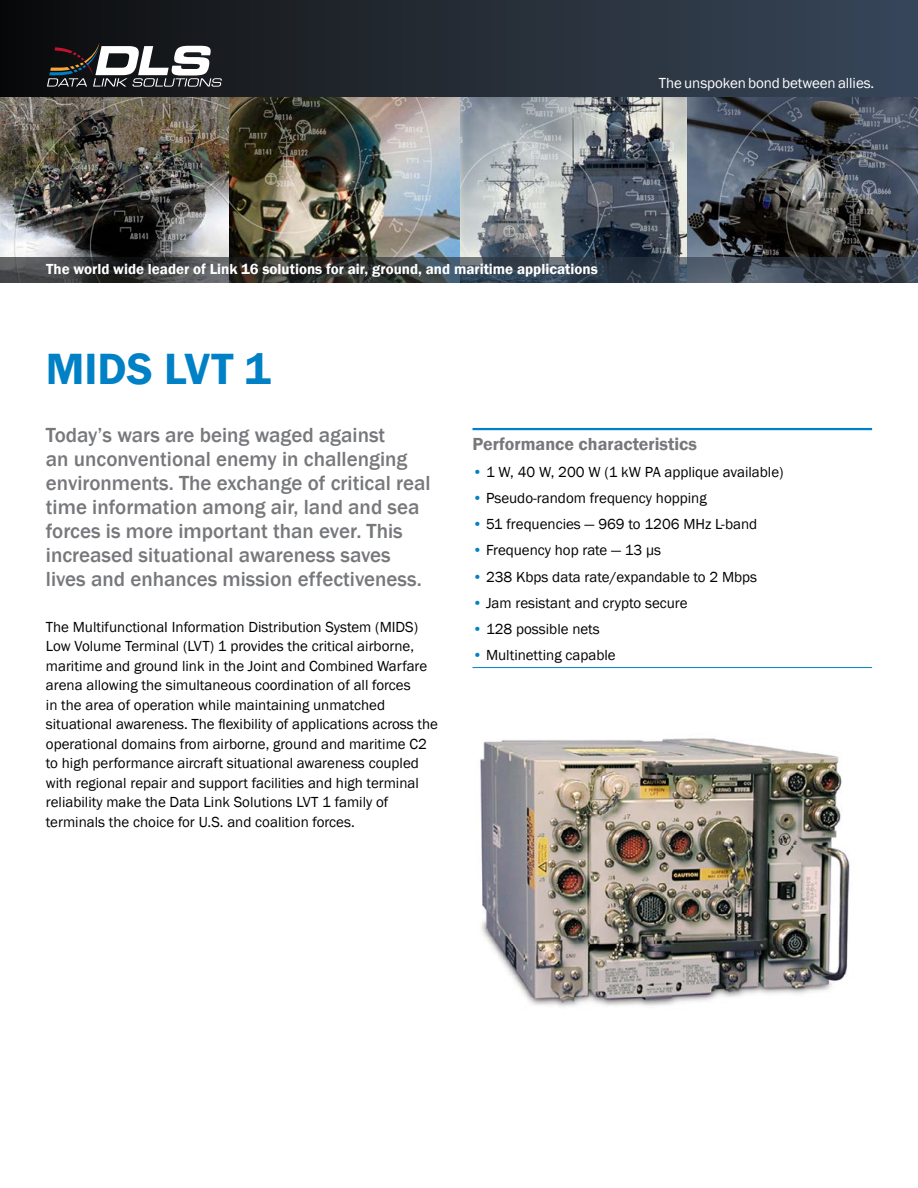
<style>
.page{position:relative;width:918px;height:1188px;background:#fff}
.page>*{position:absolute;margin:0;border:0;box-sizing:border-box;transform-origin:0 0}
.t1{font:600 45px "Franklin Gothic";color:#0081c6}
.t2{font:500 21px/24px "Franklin Gothic";color:#77787b}
.t3{font:600 18px "Franklin Gothic";color:#77787b}
.t4{font:15px/19.5px "Franklin Gothic";color:#000}
.t5{font:600 15px "Franklin Gothic";color:#fff}
.t6{font:15px "Franklin Gothic";letter-spacing:-.005em;color:#fff}
.s1{color:#0081c6}
</style>
<div class="page">
<div style="left:0;top:0;width:918px;height:281px;background:linear-gradient(to right,#0c0d0c,#3a485a)"></div>
<img style="left:0;top:97px;width:458px;height:160px">
<img style="left:458px;top:97px;width:460px;height:160px">
<svg style="left:0;top:257px;width:918px;height:26px;background:#3a4249"></svg>
<svg style="left:47px;top:43px;width:175px;height:44px"></svg>
<hr style="left:472px;top:428px;width:400px;height:2px;background:#0081c6">
<hr style="left:472px;top:667px;width:400px;height:1px;background:#0081c6">
<img style="left:480px;top:738px;width:370px;height:269px">
<p class="t6" style="left:659px;top:73px;width:217px">The unspoken bond between allies.</p>
<p class="t5" style="left:46px;top:260px;width:553px">The world wide leader of Link 16 solutions for air, ground, and maritime applications</p>
<h1 class="t1" style="left:46px;top:341px;width:227px">MIDS LVT 1</h1>
<p class="t2" style="left:46px;top:423px;width:386px">Today’s wars are being waged against<br>an unconventional enemy in challenging environments. The exchange of critical real time information among air, land and sea forces is more important than ever. This increased situational awareness saves lives and enhances mission effectiveness.</p>
<p class="t4" style="left:46px;top:617px;width:394px">The MultifunctionaI Information Distribution System (MIDS)<br>Low Volume Terminal (LVT) 1 provides the critical airborne, maritime and ground link in the Joint and Combined Warfare arena allowing the simultaneous coordination of all forces<br>in the area of operation while maintaining unmatched situational awareness. The flexibility of applications across the operational domains from airborne, ground and maritime C2 to high performance aircraft situational awareness coupled with regional repair and support facilities and high terminal reliability make the Data Link Solutions LVT 1 family of terminals the choice for U.S. and coalition forces.</p>
<p class="t3" style="left:472px;top:433px;width:226px">Performance characteristics</p>
<p class="t4" style="left:472px;top:462px;width:313px"><span class="s1">•</span> 1 W, 40 W, 200 W (1 kW PA applique available)</p>
<p class="t4" style="left:472px;top:489px;width:236px"><span class="s1">•</span> Pseudo-random frequency hopping</p>
<p class="t4" style="left:472px;top:515px;width:286px"><span class="s1">•</span> 51 frequencies — 969 to 1206 MHz L-band</p>
<p class="t4" style="left:472px;top:541px;width:190px"><span class="s1">•</span> Frequency hop rate — 13 μs</p>
<p class="t4" style="left:472px;top:567px;width:286px"><span class="s1">•</span> 238 Kbps data rate/expandable to 2 Mbps</p>
<p class="t4" style="left:472px;top:594px;width:217px"><span class="s1">•</span> Jam resistant and crypto secure</p>
<p class="t4" style="left:472px;top:620px;width:129px"><span class="s1">•</span> 128 possible nets</p>
<p class="t4" style="left:472px;top:646px;width:145px"><span class="s1">•</span> Multinetting capable</p>
</div>
